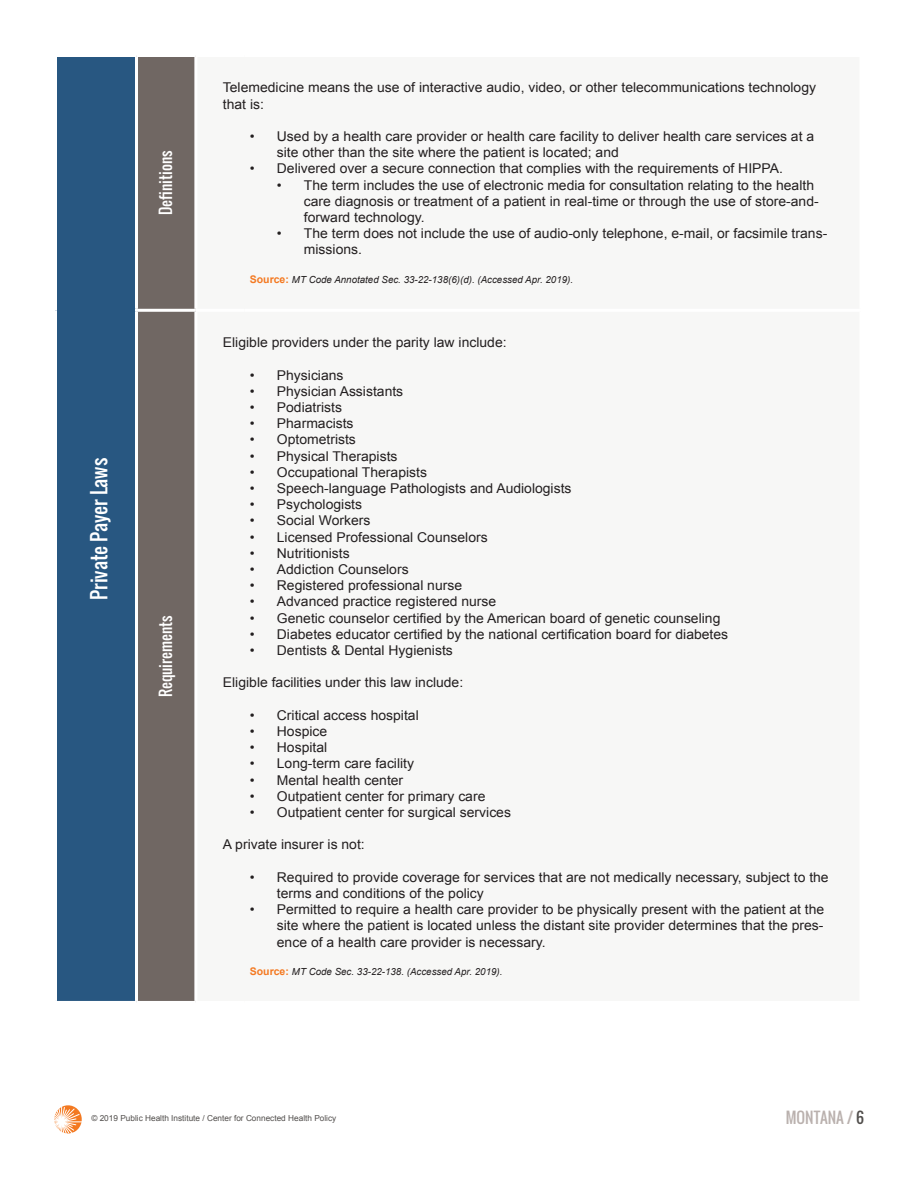
<style>
.page{position:relative;width:918px;height:1188px;background:#fff}
.page>*{position:absolute;margin:0;border:0;box-sizing:border-box;transform-origin:0 0}
.t1{font:19.5px "Oswald";color:#fff}
.t2{font:15px "Oswald";color:#fff}
.t3{font:15px "Oswald";color:#bab1ae}
.t4{font:13.5px/16.2px "Arial";color:#231f20}
.t5{font:italic 9.75px "Arial";color:#231f20}
.t6{font:8.25px "Arial";color:#514e4c}
.s1{font-weight:700;font-style:normal;font-size:10.5px;color:#f47921}
.s2{color:#514e4c}
</style>
<div class="page">
<svg style="left:54px;top:1105px;width:28px;height:29px"></svg>
<div style="left:56px;top:56px;width:80px;height:946px;background:#285781"></div>
<div style="left:138px;top:57px;width:56px;height:944px;background:#706763"></div>
<hr style="left:54px;top:54px;width:82px;height:3px;background:#fff">
<hr style="left:54px;top:57px;width:3px;height:253px;background:#fff">
<hr style="left:135px;top:57px;width:3px;height:252px;background:#fff">
<hr style="left:54px;top:310px;width:3px;height:691px;background:#fff">
<hr style="left:135px;top:309px;width:61px;height:3px;background:#fff">
<hr style="left:135px;top:312px;width:3px;height:689px;background:#fff">
<hr style="left:54px;top:1001px;width:82px;height:3px;background:#fff">
<h1 class="t1" style="left:85px;top:600px;width:143px;rotate:-90deg">Private Payer Laws</h1>
<p class="t2" style="left:154px;top:215px;width:66px;rotate:-90deg">Definitions</p>
<p class="t2" style="left:154px;top:697px;width:83px;rotate:-90deg">Requirements</p>
<p class="t4" style="left:223px;top:80px;width:595px">Telemedicine means the use of interactive audio, video, or other telecommunications technology that is:</p>
<p class="t4" style="left:277px;top:128px;width:539px;text-indent:-27px">• Used by a health care provider or health care facility to deliver health care services at a site other than the site where the patient is located; and</p>
<p class="t4" style="left:250px;top:161px;width:535px">• Delivered over a secure connection that complies with the requirements of HIPPA.</p>
<p class="t4" style="left:304px;top:177px;width:516px;text-indent:-27px">• The term includes the use of electronic media for consultation relating to the health care diagnosis or treatment of a patient in real-time or through the use of store-and&shy;forward technology.</p>
<p class="t4" style="left:304px;top:225px;width:525px;text-indent:-27px">• The term does not include the use of audio-only telephone, e-mail, or facsimile trans&shy;missions.</p>
<p class="t5" style="left:250px;top:274px;width:325px"><span class="s1">Source:</span> MT Code Annotated Sec. 33-22-138(6)(d). (Accessed Apr. 2019).</p>
<p class="t4" style="left:223px;top:334px;width:285px">Eligible providers under the parity law include:</p>
<p class="t4" style="left:250px;top:367px;width:95px">• Physicians</p>
<p class="t4" style="left:250px;top:383px;width:155px">• Physician Assistants</p>
<p class="t4" style="left:250px;top:399px;width:94px">• Podiatrists</p>
<p class="t4" style="left:250px;top:415px;width:105px">• Pharmacists</p>
<p class="t4" style="left:250px;top:432px;width:108px">• Optometrists</p>
<p class="t4" style="left:250px;top:448px;width:149px">• Physical Therapists</p>
<p class="t4" style="left:250px;top:464px;width:179px">• Occupational Therapists</p>
<p class="t4" style="left:250px;top:480px;width:323px">• Speech-language Pathologists and Audiologists</p>
<p class="t4" style="left:250px;top:496px;width:114px">• Psychologists</p>
<p class="t4" style="left:250px;top:513px;width:122px">• Social Workers</p>
<p class="t4" style="left:250px;top:529px;width:239px">• Licensed Professional Counselors</p>
<p class="t4" style="left:250px;top:545px;width:101px">• Nutritionists</p>
<p class="t4" style="left:250px;top:561px;width:160px">• Addiction Counselors</p>
<p class="t4" style="left:250px;top:577px;width:214px">• Registered professional nurse</p>
<p class="t4" style="left:250px;top:594px;width:248px">• Advanced practice registered nurse</p>
<p class="t4" style="left:250px;top:610px;width:472px">• Genetic counselor certified by the American board of genetic counseling</p>
<p class="t4" style="left:250px;top:626px;width:480px">• Diabetes educator certified by the national certification board for diabetes</p>
<p class="t4" style="left:250px;top:642px;width:204px">• Dentists &amp; Dental Hygienists</p>
<p class="t4" style="left:223px;top:675px;width:242px">Eligible facilities under this law include:</p>
<p class="t4" style="left:250px;top:707px;width:170px">• Critical access hospital</p>
<p class="t4" style="left:250px;top:723px;width:79px">• Hospice</p>
<p class="t4" style="left:250px;top:739px;width:79px">• Hospital</p>
<p class="t4" style="left:250px;top:756px;width:166px">• Long-term care facility</p>
<p class="t4" style="left:250px;top:772px;width:155px">• Mental health center</p>
<p class="t4" style="left:250px;top:788px;width:237px">• Outpatient center for primary care</p>
<p class="t4" style="left:250px;top:804px;width:263px">• Outpatient center for surgical services</p>
<p class="t4" style="left:223px;top:837px;width:143px">A private insurer is not:</p>
<p class="t4" style="left:277px;top:869px;width:553px;text-indent:-27px">• Required to provide coverage for services that are not medically necessary, subject to the terms and conditions of the policy</p>
<p class="t4" style="left:277px;top:901px;width:549px;text-align:justify;text-indent:-27px">• Permitted to require a health care provider to be physically present with the patient at the site where the patient is located unless the distant site provider determines that the pres&shy;ence of a health care provider is necessary.</p>
<p class="t5" style="left:250px;top:966px;width:254px"><span class="s1">Source:</span> MT Code Sec. 33-22-138. (Accessed Apr. 2019).</p>
<p class="t6" style="left:91px;top:1113px;width:246px">© 2019 Public Health Institute / Center for Connected Health Policy</p>
<p class="t3" style="left:786px;top:1106px;width:80px">MONTANA / <span class="s2">6</span></p>
</div>
